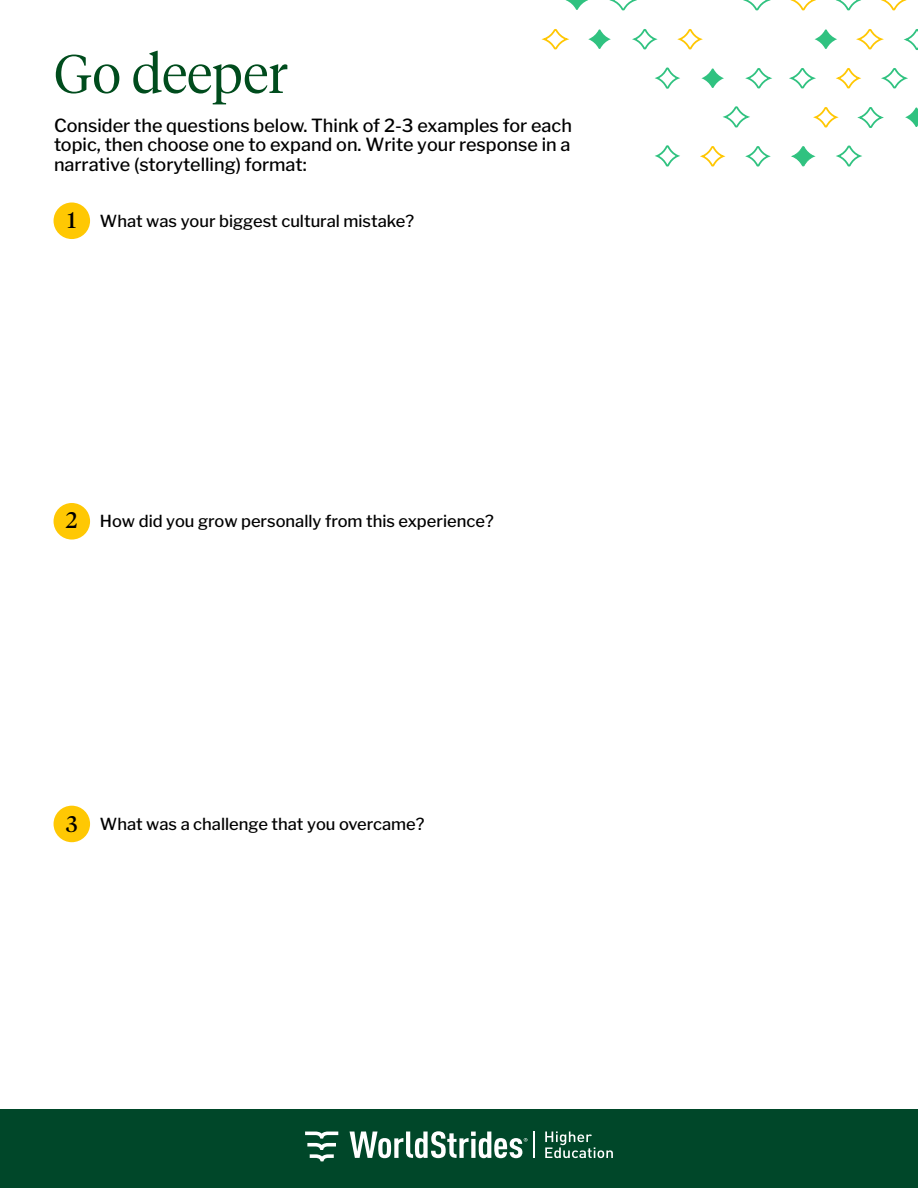
<style>
.page{position:relative;width:918px;height:1188px;background:#fff}
.page>*{position:absolute;margin:0;border:0;box-sizing:border-box;transform-origin:0 0}
.t1{font:300 54px "Tiempos Headline";color:#004c1d}
.t2{font:500 18px/19.5px "Libre Franklin";color:#000;text-align:justify}
.t3{font:500 16.5px "Libre Franklin";color:#000}
.s1{font-family:"Tiempos Headline";font-weight:400;font-size:22.5px}
</style>
<div class="page">
<svg style="left:541px;top:0;width:377px;height:167px"></svg>
<div style="left:54px;top:203px;width:36px;height:36px;background:#ffc803;border-radius:50%"></div>
<div style="left:54px;top:503px;width:36px;height:37px;background:#ffc803;border-radius:50%"></div>
<div style="left:54px;top:806px;width:36px;height:36px;background:#ffc803;border-radius:50%"></div>
<div style="left:0;top:1110px;width:918px;height:78px;background:#004729"></div>
<svg style="left:545px;top:1131px;width:68px;height:27px"></svg>
<svg style="left:305px;top:1132px;width:33px;height:29px"></svg>
<svg style="left:350px;top:1131px;width:184px;height:27px"></svg>
<h1 class="t1" style="left:54px;top:41px;width:235px">Go deeper</h1>
<p class="t2" style="left:54px;top:116px;width:519px">Consider the questions below. Think of 2-3 examples for each topic, then choose one to expand on. Write your response in a narrative (storytelling) format:</p>
<p class="t3" style="left:68px;top:211px;width:348px"><span class="s1">1</span> What was your biggest cultural mistake?</p>
<p class="t3" style="left:66px;top:511px;width:429px"><span class="s1">2</span> How did you grow personally from this experience?</p>
<p class="t3" style="left:66px;top:814px;width:360px"><span class="s1">3</span> What was a challenge that you overcame?</p>
</div>
